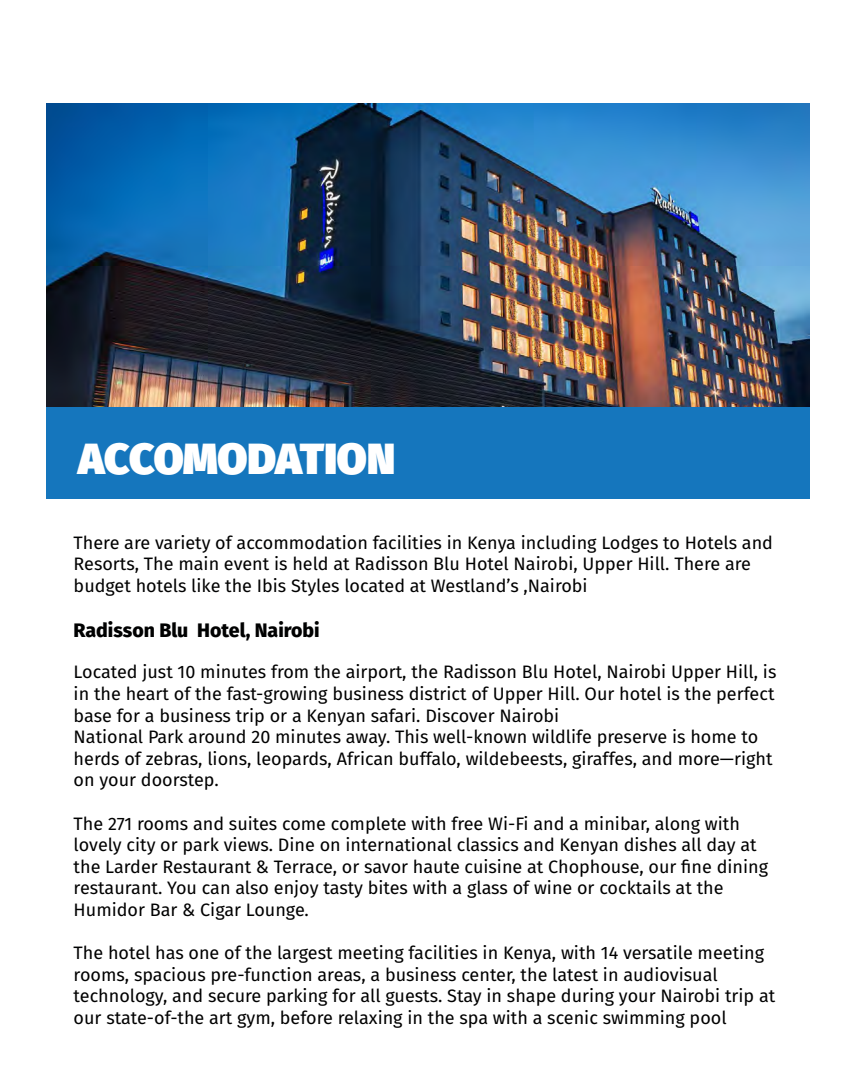
<style>
.page{position:relative;width:864px;height:1080px;background:#fff}
.page>*{position:absolute;margin:0;border:0;box-sizing:border-box;transform-origin:0 0}
.t1{font:900 43.5px "Fira Sans";letter-spacing:-.01em;color:#fff}
.t2{font:800 19.5px "Fira Sans";color:#000101}
.t3{font:18px/21.6px "Fira Sans";color:#000101}
</style>
<div class="page">
<img style="left:47px;top:103px;width:763px;height:304px">
<div style="left:47px;top:407px;width:763px;height:92px;background:#1576bd"></div>
<h1 class="t1" style="left:78px;top:418px;width:318px">ACCOMODATION</h1>
<p class="t3" style="left:74px;top:531px;width:701px">There are variety of accommodation facilities in Kenya including Lodges to Hotels and<br>Resorts, The main event is held at Radisson Blu Hotel Nairobi, Upper Hill. There are budget hotels like the Ibis Styles located at Westland’s ,Nairobi</p>
<p class="t2" style="left:74px;top:614px;width:248px">Radisson Blu Hotel, Nairobi</p>
<p class="t3" style="left:74px;top:661px;width:704px">Located just 10 minutes from the airport, the Radisson Blu Hotel, Nairobi Upper Hill, is in the heart of the fast-growing business district of Upper Hill. Our hotel is the perfect base for a business trip or a Kenyan safari. Discover Nairobi<br>National Park around 20 minutes away. This well-known wildlife preserve is home to herds of zebras, lions, leopards, African buffalo, wildebeests, giraffes, and more—right on your doorstep.</p>
<p class="t3" style="left:74px;top:812px;width:696px">The 271 rooms and suites come complete with free Wi-Fi and a minibar, along with lovely city or park views. Dine on international classics and Kenyan dishes all day at the Larder Restaurant &amp; Terrace, or savor haute cuisine at Chophouse, our fine dining restaurant. You can also enjoy tasty bites with a glass of wine or cocktails at the Humidor Bar &amp; Cigar Lounge.</p>
<p class="t3" style="left:74px;top:942px;width:703px">The hotel has one of the largest meeting facilities in Kenya, with 14 versatile meeting rooms, spacious pre-function areas, a business center, the latest in audiovisual technology, and secure parking for all guests. Stay in shape during your Nairobi trip at our state-of-the art gym, before relaxing in the spa with a scenic swimming pool</p>
</div>
